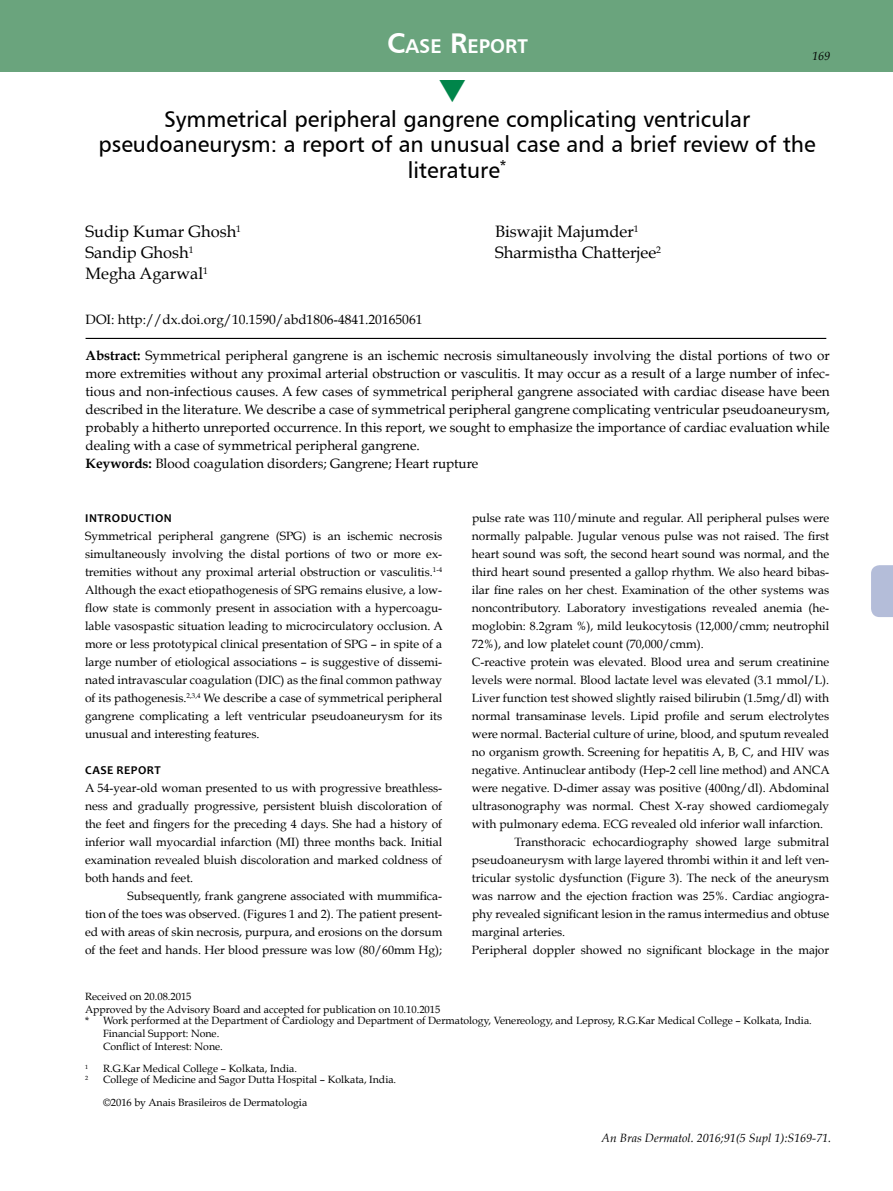
<style>
.page{position:relative;width:893px;height:1191px;background:#fff}
.page>*{position:absolute;margin:0;border:0;box-sizing:border-box;transform-origin:0 0}
.t1{font:28.5px "Humanist 777 BT Bold B";color:#fff}
.t2{font:22.5px/25.5px "Humanist 777 BT Roman B";color:#000;text-align:center}
.t3{font:19.95px "Humanist 777 BT Bold B";color:#fff}
.t4{font:16.5px "Book Antiqua";color:#000}
.t5{font:13.5px/18px "Book Antiqua";color:#000}
.t6{font:12px/18px "Book Antiqua";color:#000;text-align:justify}
.t7{font:italic 12px "Book Antiqua";color:#000}
.t8{font:700 12px "Candara";letter-spacing:.04em;color:#000}
.t9{font:10.5px/12.8px "Book Antiqua";color:#000}
.t10{font:6.15px "Book Antiqua";color:#000}
.s1{font-size:28.5px}
.s2{font-weight:700}
</style>
<div class="page">
<svg style="left:871px;top:565px;width:22px;height:52px"></svg>
<div style="left:0;top:0;width:893px;height:71px;background:#6aa47d"></div>
<hr style="left:86px;top:338px;width:740px;height:1px;background:#000">
<h1 class="t1" style="left:387px;top:26px;width:20px">C</h1>
<h3 class="t3" style="left:406px;top:34px;width:124px">ASE <span class="s1">R</span>EPORT</h3>
<p class="t7" style="left:812px;top:49px;width:19px">169</p>
<h2 class="t2" style="left:98px;top:106px;width:719px">Symmetrical peripheral gangrene complicating ventricular pseudoaneurysm: a report of an unusual case and a brief review of the literature<sup>*</sup></h2>
<h3 class="t4" style="left:86px;top:221px;width:157px">Sudip Kumar Ghosh<sup>1</sup></h3>
<h3 class="t4" style="left:495px;top:221px;width:145px">Biswajit Majumder<sup>1</sup></h3>
<h3 class="t4" style="left:86px;top:242px;width:110px">Sandip Ghosh<sup>1</sup></h3>
<h3 class="t4" style="left:495px;top:242px;width:167px">Sharmistha Chatterjee<sup>2</sup></h3>
<h3 class="t4" style="left:86px;top:263px;width:124px">Megha Agarwal<sup>1</sup></h3>
<p class="t5" style="left:86px;top:310px;width:338px">DOI: http://dx.doi.org/10.1590/abd1806-4841.20165061</p>
<p class="t5" style="left:86px;top:346px;width:746px"><span class="s2">Abstract:</span> Symmetrical peripheral gangrene is an ischemic necrosis simultaneously involving the distal portions of two or more extremities without any proximal arterial obstruction or vasculitis. It may occur as a result of a large number of infec&shy;tious and non-infectious causes. A few cases of symmetrical peripheral gangrene associated with cardiac disease have been described in the literature. We describe a case of symmetrical peripheral gangrene complicating ventricular pseudoaneurysm, probably a hitherto unreported occurrence. In this report, we sought to emphasize the importance of cardiac evaluation while dealing with a case of symmetrical peripheral gangrene.<br><span class="s2">Keywords:</span> Blood coagulation disorders; Gangrene; Heart rupture</p>
<p class="t6" style="left:472px;top:509px;width:359px">pulse rate was 110/minute and regular. All peripheral pulses were</p>
<p class="t6" style="left:472px;top:527px;width:359px">normally palpable. Jugular venous pulse was not raised. The first</p>
<p class="t6" style="left:472px;top:545px;width:359px">heart sound was soft, the second heart sound was normal, and the</p>
<p class="t6" style="left:472px;top:563px;width:359px">third heart sound presented a gallop rhythm. We also heard bibas-</p>
<p class="t6" style="left:472px;top:581px;width:359px">ilar fine rales on her chest. Examination of the other systems was</p>
<p class="t6" style="left:472px;top:599px;width:359px">noncontributory. Laboratory investigations revealed anemia (he-</p>
<p class="t6" style="left:472px;top:617px;width:359px">moglobin: 8.2gram %), mild leukocytosis (12,000/cmm; neutrophil</p>
<p class="t6" style="left:472px;top:635px;width:233px">72%), and low platelet count (70,000/cmm).</p>
<p class="t6" style="left:472px;top:653px;width:359px">C-reactive protein was elevated. Blood urea and serum creatinine</p>
<p class="t6" style="left:472px;top:671px;width:359px">levels were normal. Blood lactate level was elevated (3.1 mmol/L).</p>
<p class="t6" style="left:472px;top:689px;width:359px">Liver function test showed slightly raised bilirubin (1.5mg/dl) with</p>
<p class="t6" style="left:472px;top:707px;width:359px">normal transaminase levels. Lipid profile and serum electrolytes</p>
<p class="t6" style="left:472px;top:725px;width:359px">were normal. Bacterial culture of urine, blood, and sputum revealed</p>
<p class="t6" style="left:472px;top:743px;width:359px">no organism growth. Screening for hepatitis A, B, C, and HIV was</p>
<p class="t6" style="left:472px;top:761px;width:359px">negative. Antinuclear antibody (Hep-2 cell line method) and ANCA</p>
<p class="t6" style="left:472px;top:779px;width:359px">were negative. D-dimer assay was positive (400ng/dl). Abdominal</p>
<p class="t6" style="left:472px;top:797px;width:359px">ultrasonography was normal. Chest X-ray showed cardiomegaly</p>
<p class="t6" style="left:472px;top:815px;width:353px">with pulmonary edema. ECG revealed old inferior wall infarction.</p>
<p class="t6" style="left:514px;top:833px;width:316px">Transthoracic echocardiography showed large submitral</p>
<p class="t6" style="left:472px;top:851px;width:359px">pseudoaneurysm with large layered thrombi within it and left ven-</p>
<p class="t6" style="left:472px;top:869px;width:359px">tricular systolic dysfunction (Figure 3). The neck of the aneurysm</p>
<p class="t6" style="left:472px;top:887px;width:359px">was narrow and the ejection fraction was 25%. Cardiac angiogra-</p>
<p class="t6" style="left:472px;top:905px;width:359px">phy revealed significant lesion in the ramus intermedius and obtuse</p>
<p class="t6" style="left:472px;top:923px;width:95px">marginal arteries.</p>
<p class="t6" style="left:472px;top:941px;width:359px">Peripheral doppler showed no significant blockage in the major</p>
<p class="t8" style="left:85px;top:511px;width:88px">INTRODUCTION</p>
<p class="t6" style="left:85px;top:527px;width:359px">Symmetrical peripheral gangrene (SPG) is an ischemic necrosis simultaneously involving the distal portions of two or more ex&shy;tremities without any proximal arterial obstruction or vasculitis.<sup>1-4<br></sup>Although the exact etiopathogenesis of SPG remains elusive, a low&shy;flow state is commonly present in association with a hypercoagu&shy;lable vasospastic situation leading to microcirculatory occlusion. A more or less prototypical clinical presentation of SPG – in spite of a large number of etiological associations – is suggestive of dissemi&shy;nated intravascular coagulation (DIC) as the final common pathway of its pathogenesis.<sup>2,3,4</sup> We describe a case of symmetrical peripheral gangrene complicating a left ventricular pseudoaneurysm for its unusual and interesting features.</p>
<p class="t8" style="left:85px;top:763px;width:77px">CASE REPORT</p>
<p class="t6" style="left:85px;top:779px;width:359px">A 54-year-old woman presented to us with progressive breathless&shy;ness and gradually progressive, persistent bluish discoloration of the feet and fingers for the preceding 4 days. She had a history of inferior wall myocardial infarction (MI) three months back. Initial examination revealed bluish discoloration and marked coldness of both hands and feet.</p>
<p class="t6" style="left:85px;top:887px;width:359px;text-indent:43px">Subsequently, frank gangrene associated with mummifica&shy;tion of the toes was observed. (Figures 1 and 2). The patient present&shy;ed with areas of skin necrosis, purpura, and erosions on the dorsum of the feet and hands. Her blood pressure was low (80/60mm Hg);</p>
<p class="t9" style="left:85px;top:990px;width:357px">Received on 20.08.2015<br>Approved by the Advisory Board and accepted for publication on 10.10.2015</p>
<p class="t9" style="left:103px;top:1014px;width:710px;text-indent:-18px">* Work performed at the Department of Cardiology and Department of Dermatology, Venereology, and Leprosy, R.G.Kar Medical College – Kolkata, India.<br>Financial Support: None.<br>Conflict of Interest: None.</p>
<p class="t10" style="left:85px;top:1062px;width:5px">1</p>
<p class="t9" style="left:103px;top:1062px;width:196px">R.G.Kar Medical College – Kolkata, India.</p>
<p class="t10" style="left:85px;top:1074px;width:5px">2</p>
<p class="t9" style="left:103px;top:1068px;width:295px;line-height:22.5px">College of Medicine and Sagor Dutta Hospital – Kolkata, India. ©2016 by Anais Brasileiros de Dermatologia</p>
<p class="t7" style="left:601px;top:1131px;width:231px">An Bras Dermatol. 2016;91(5 Supl 1):S169-71.</p>
</div>
